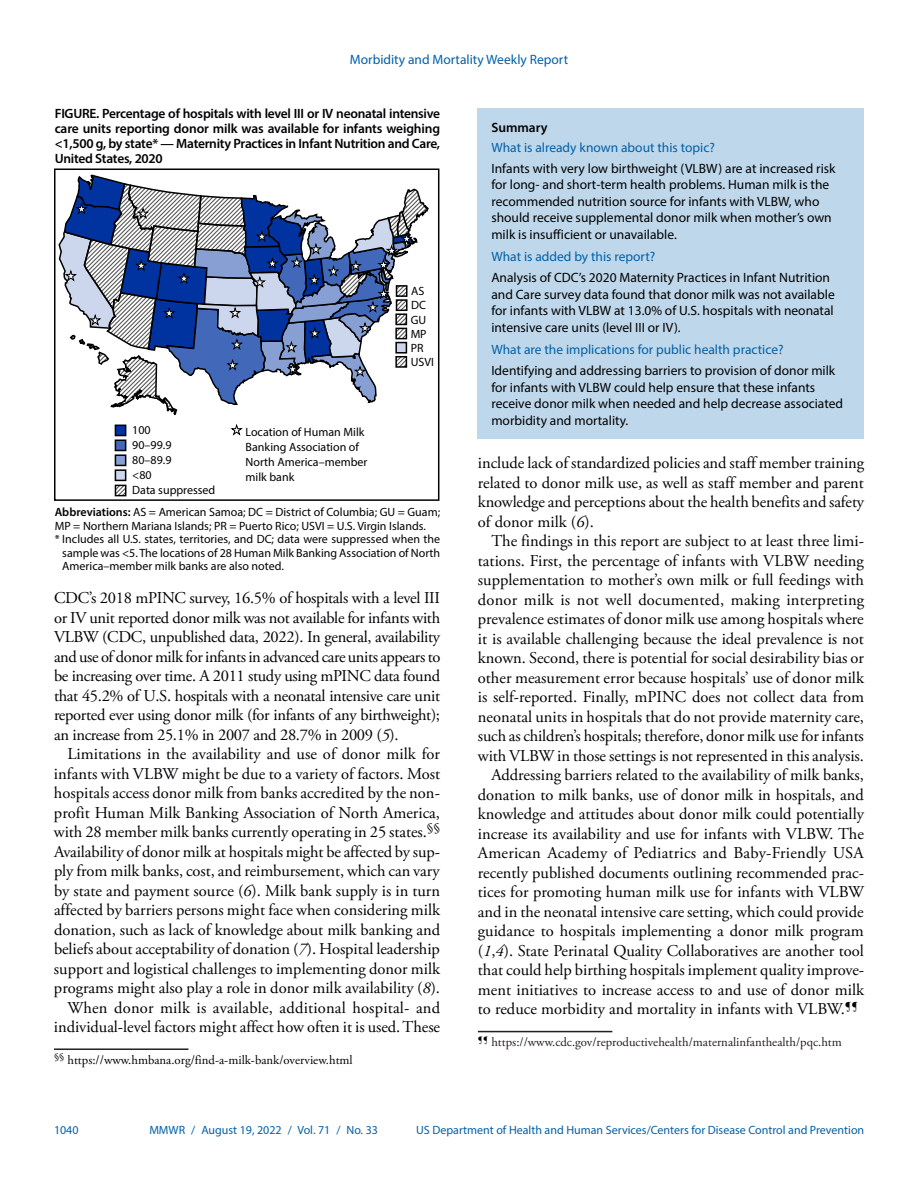
<style>
.page{position:relative;width:918px;height:1188px;background:#fff}
.page>*{position:absolute;margin:0;border:0;box-sizing:border-box;transform-origin:0 0}
.Paragraph{font:16.5px/19.5px "Adobe Garamond Pro";letter-spacing:-.005em;color:#010203;text-align:justify}
.Summary_Box_Text{font:13.5px/16.5px "Myriad Pro";color:#010203}
.Figure_Title{font:600 13.5px/15px "Myriad Pro";letter-spacing:-.02em;color:#010203;text-align:justify}
.Summary_Box_Heading{font:13.5px "Myriad Pro";color:#0061aa}
.Summary_Box_Ttile{font:600 13.5px "Myriad Pro";color:#010203}
.footnote_w_rule_text{font:12.75px "Adobe Garamond Pro";color:#231f20}
.footnote_w_rule_text-2{font:12.75px "Adobe Garamond Pro";color:#010203}
.Figure_Footnote{font:12px/13.5px "Myriad Pro";color:#010203;text-align:justify}
.Abbreviations{font:12px/13.5px "Myriad Pro";color:#010203}
.t1{font:12px/15px "Myriad Pro";color:#000}
.t2{font:12px "Myriad Pro";color:#0061aa}
.t3{font:12px/18px "Myriad Pro";color:#000;scale:.95 1}
.s1{font-weight:600}
.s2{font-style:italic}
</style>
<div class="page">
<div style="left:115px;top:440px;width:11px;height:10px;background:#4268b9"></div>
<div style="left:115px;top:440px;width:11px;height:11px;border:2px solid #000"></div>
<div style="left:115px;top:455px;width:11px;height:10px;background:#879fd3"></div>
<div style="left:115px;top:454px;width:11px;height:12px;border:2px solid #000"></div>
<div style="left:115px;top:470px;width:11px;height:10px;background:#ccd6ec"></div>
<div style="left:115px;top:469px;width:11px;height:12px;border:2px solid #000"></div>
<svg style="left:118px;top:488px;width:5px;height:5px"></svg>
<div style="left:115px;top:485px;width:11px;height:11px;border:2px solid #000"></div>
<svg style="left:58px;top:174px;width:371px;height:262px"></svg>
<div style="left:54px;top:169px;width:385px;height:332px;border:2px solid #010203"></div>
<hr style="left:54px;top:1048px;width:134px;height:2px;background:#231f20">
<div style="left:478px;top:108px;width:386px;height:330px;background:#bfd7ea"></div>
<hr style="left:478px;top:1031px;width:134px;height:1px;background:#231f20">
<p class="Summary_Box_Heading" style="left:350px;top:51px;width:220px">Morbidity and Mortality Weekly Report</p>
<p class="t3" style="left:168px;top:95px;width:13px;text-align:justify">xx xx xx</p>
<p class="Figure_Title" style="left:55px;top:106px;width:387px">FIGURE. Percentage of hospitals with level III or IV neonatal intensive care units reporting donor milk was available for infants weighing &lt;1,500 g, by state* — Maternity Practices in Infant Nutrition and Care, United States, 2020</p>
<p class="t3" style="left:206px;top:114px;width:171px">Wide space dash 3-6 2pt<br>Dash dot dot dash 8-3-2-3-2-3 2pt</p>
<p class="t1" style="left:411px;top:283px;width:15px">AS</p>
<p class="t1" style="left:411px;top:326px;width:18px">MP</p>
<p class="t1" style="left:411px;top:298px;width:16px">DC</p>
<p class="t1" style="left:411px;top:312px;width:17px">GU</p>
<p class="t1" style="left:411px;top:341px;width:25px;line-height:14.2px">PR<br>USVI</p>
<p class="t1" style="left:132px;top:422px;width:85px">100<br>90–99.9<br>80–89.9<br>&lt;80<br>Data suppressed</p>
<p class="t1" style="left:246px;top:424px;width:123px">Location of Human Milk<br>Banking Association of<br>North America–member milk bank</p>
<p class="Abbreviations" style="left:55px;top:505px;width:387px"><span class="s1">Abbreviations:</span> AS = American Samoa; DC = District of Columbia; GU = Guam;<br>MP = Northern Mariana Islands; PR = Puerto Rico; USVI = U.S. Virgin Islands.</p>
<p class="Figure_Footnote" style="left:62px;top:532px;width:379px;text-indent:-8px">* Includes all U.S. states, territories, and DC; data were suppressed when the sample was &lt;5. The locations of 28 Human Milk Banking Association of North America–member milk banks are also noted.</p>
<p class="Paragraph" style="left:54px;top:589px;width:388px">CDC’s 2018 mPINC survey, 16.5% of hospitals with a level III or IV unit reported donor milk was not available for infants with VLBW (CDC, unpublished data, 2022). In general, availability and use of donor milk for infants in advanced care units appears to be increasing over time. A 2011 study using mPINC data found that 45.2% of U.S. hospitals with a neonatal intensive care unit reported ever using donor milk (for infants of any birthweight); an increase from 25.1% in 2007 and 28.7% in 2009 (<span class="s2">5</span>).</p>
<p class="Paragraph" style="left:54px;top:745px;width:388px;text-indent:14px">Limitations in the availability and use of donor milk for infants with VLBW might be due to a variety of factors. Most hospitals access donor milk from banks accredited by the non&shy;profit Human Milk Banking Association of North America, with 28 member milk banks currently operating in 25 states.<sup>§§ </sup>Availability of donor milk at hospitals might be affected by sup&shy;ply from milk banks, cost, and reimbursement, which can vary by state and payment source (<span class="s2">6</span>). Milk bank supply is in turn affected by barriers persons might face when considering milk donation, such as lack of knowledge about milk banking and beliefs about acceptability of donation (<span class="s2">7</span>). Hospital leadership support and logistical challenges to implementing donor milk programs might also play a role in donor milk availability (<span class="s2">8</span>).</p>
<p class="Paragraph" style="left:54px;top:998px;width:388px;text-align:right">When donor milk is available, additional hospital- and individual-level factors might affect how often it is used. These</p>
<p class="footnote_w_rule_text-2" style="left:54px;top:1052px;width:300px"><sup>§§</sup> https://www.hmbana.org/find-a-milk-bank/overview.html</p>
<h1 class="Summary_Box_Ttile" style="left:491px;top:119px;width:58px">Summary</h1>
<h1 class="Summary_Box_Heading" style="left:491px;top:139px;width:225px">What is already known about this topic?</h1>
<p class="Summary_Box_Text" style="left:491px;top:160px;width:346px">Infants with very low birthweight (VLBW) are at increased risk for long- and short-term health problems. Human milk is the recommended nutrition source for infants with VLBW, who should receive supplemental donor milk when mother’s own milk is insufficient or unavailable.</p>
<h1 class="Summary_Box_Heading" style="left:491px;top:249px;width:165px">What is added by this report?</h1>
<p class="Summary_Box_Text" style="left:491px;top:269px;width:345px">Analysis of CDC’s 2020 Maternity Practices in Infant Nutrition and Care survey data found that donor milk was not available for infants with VLBW at 13.0% of U.S. hospitals with neonatal intensive care units (level III or IV).</p>
<h1 class="Summary_Box_Heading" style="left:491px;top:342px;width:294px">What are the implications for public health practice?</h1>
<p class="Summary_Box_Text" style="left:491px;top:362px;width:353px">Identifying and addressing barriers to provision of donor milk for infants with VLBW could help ensure that these infants receive donor milk when needed and help decrease associated morbidity and mortality.</p>
<p class="Paragraph" style="left:478px;top:454px;width:388px">include lack of standardized policies and staff member training related to donor milk use, as well as staff member and parent knowledge and perceptions about the health benefits and safety of donor milk (<span class="s2">6</span>).</p>
<p class="Paragraph" style="left:478px;top:532px;width:388px;text-indent:13px">The findings in this report are subject to at least three limi&shy;tations. First, the percentage of infants with VLBW needing supplementation to mother’s own milk or full feedings with donor milk is not well documented, making interpreting prevalence estimates of donor milk use among hospitals where it is available challenging because the ideal prevalence is not known. Second, there is potential for social desirability bias or other measurement error because hospitals’ use of donor milk is self-reported. Finally, mPINC does not collect data from neonatal units in hospitals that do not provide maternity care, such as children’s hospitals; therefore, donor milk use for infants with VLBW in those settings is not represented in this analysis.</p>
<p class="Paragraph" style="left:478px;top:766px;width:388px;text-indent:13px">Addressing barriers related to the availability of milk banks, donation to milk banks, use of donor milk in hospitals, and knowledge and attitudes about donor milk could potentially increase its availability and use for infants with VLBW. The American Academy of Pediatrics and Baby-Friendly USA recently published documents outlining recommended prac&shy;tices for promoting human milk use for infants with VLBW and in the neonatal intensive care setting, which could provide guidance to hospitals implementing a donor milk program (<span class="s2">1</span>,<span class="s2">4</span>). State Perinatal Quality Collaboratives are another tool that could help birthing hospitals implement quality improve&shy;ment initiatives to increase access to and use of donor milk to reduce morbidity and mortality in infants with VLBW.<sup>¶¶</sup></p>
<p class="footnote_w_rule_text" style="left:478px;top:1034px;width:366px"><sup>¶¶</sup> https://www.cdc.gov/reproductivehealth/maternalinfanthealth/pqc.htm</p>
<p class="t2" style="left:54px;top:1123px;width:26px">1040</p>
<p class="t2" style="left:149px;top:1123px;width:230px">MMWR / August 19, 2022 / Vol. 71 / No. 33</p>
<p class="t2" style="left:416px;top:1123px;width:450px">US Department of Health and Human Services/Centers for Disease Control and Prevention</p>
</div>
